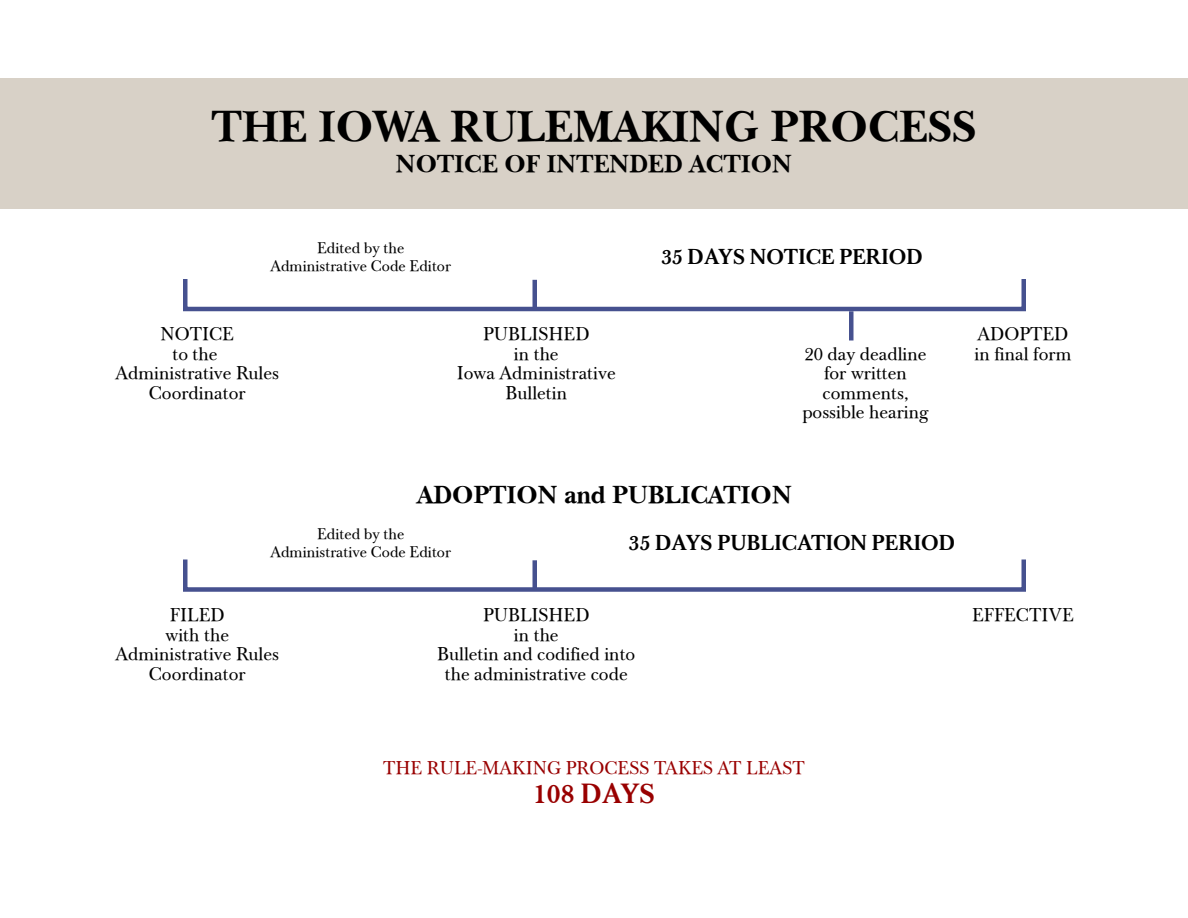
<style>
.page{position:relative;width:1188px;height:918px;background:#fff}
.page>*{position:absolute;margin:0;border:0;box-sizing:border-box;transform-origin:0 0}
.t1{font:45px "Bagad Bold Tryout";color:#000}
.t2{font:700 27px "Baskerville Classico";color:#900}
.t3{font:25.5px "Bagad Bold Tryout";color:#000}
.t4{font:700 21px "Baskerville Classico";color:#000}
.t5{font:18px/19.5px "Baskerville Classico";color:#000;text-align:center}
.t6{font:18px "Baskerville Classico";color:#900}
.t7{font:15px/18px "Baskerville Classico";color:#000;text-align:center}
</style>
<div class="page">
<div style="left:0;top:78px;width:1188px;height:130px;background:#d8d1c7"></div>
<div style="left:532px;top:280px;width:5px;height:29px;background:#46518f"></div>
<div style="left:849px;top:311px;width:5px;height:29px;background:#46518f"></div>
<div style="left:183px;top:277px;width:843px;height:34px;border:4px solid #46518f"></div>
<div style="left:532px;top:560px;width:5px;height:30px;background:#46518f"></div>
<div style="left:183px;top:557px;width:843px;height:35px;border:4px solid #46518f"></div>
<h1 class="t1" style="left:212px;top:107px;width:766px">THE IOWA RULEMAKING PROCESS</h1>
<h3 class="t3" style="left:396px;top:153px;width:398px">NOTICE OF INTENDED ACTION</h3>
<p class="t7" style="left:270px;top:239px;width:182px">Edited by the<br>Administrative Code Editor</p>
<p class="t5" style="left:115px;top:324px;width:165px">NOTICE<br>to the<br>Administrative Rules<br>Coordinator</p>
<p class="t5" style="left:457px;top:324px;width:160px">PUBLISHED<br>in the<br>Iowa Administrative<br>Bulletin</p>
<p class="t4" style="left:661px;top:244px;width:263px">35 DAYS NOTICE PERIOD</p>
<p class="t5" style="left:802px;top:344px;width:128px">20 day deadline for written comments, possible hearing</p>
<p class="t5" style="left:974px;top:324px;width:99px;text-align:left">ADOPTED in final form</p>
<h3 class="t3" style="left:417px;top:483px;width:376px">ADOPTION and PUBLICATION</h3>
<p class="t7" style="left:270px;top:525px;width:182px">Edited by the<br>Administrative Code Editor</p>
<p class="t4" style="left:629px;top:530px;width:328px">35 DAYS PUBLICATION PERIOD</p>
<p class="t5" style="left:115px;top:605px;width:165px">FILED<br>with the<br>Administrative Rules<br>Coordinator</p>
<p class="t5" style="left:437px;top:605px;width:200px">PUBLISHED<br>in the<br>Bulletin and codified into the administrative code</p>
<p class="t5" style="left:972px;top:605px;width:103px">EFFECTIVE</p>
<p class="t6" style="left:383px;top:757px;width:423px">THE RULE-MAKING PROCESS TAKES AT LEAST</p>
<h2 class="t2" style="left:533px;top:776px;width:123px">108 DAYS</h2>
</div>
